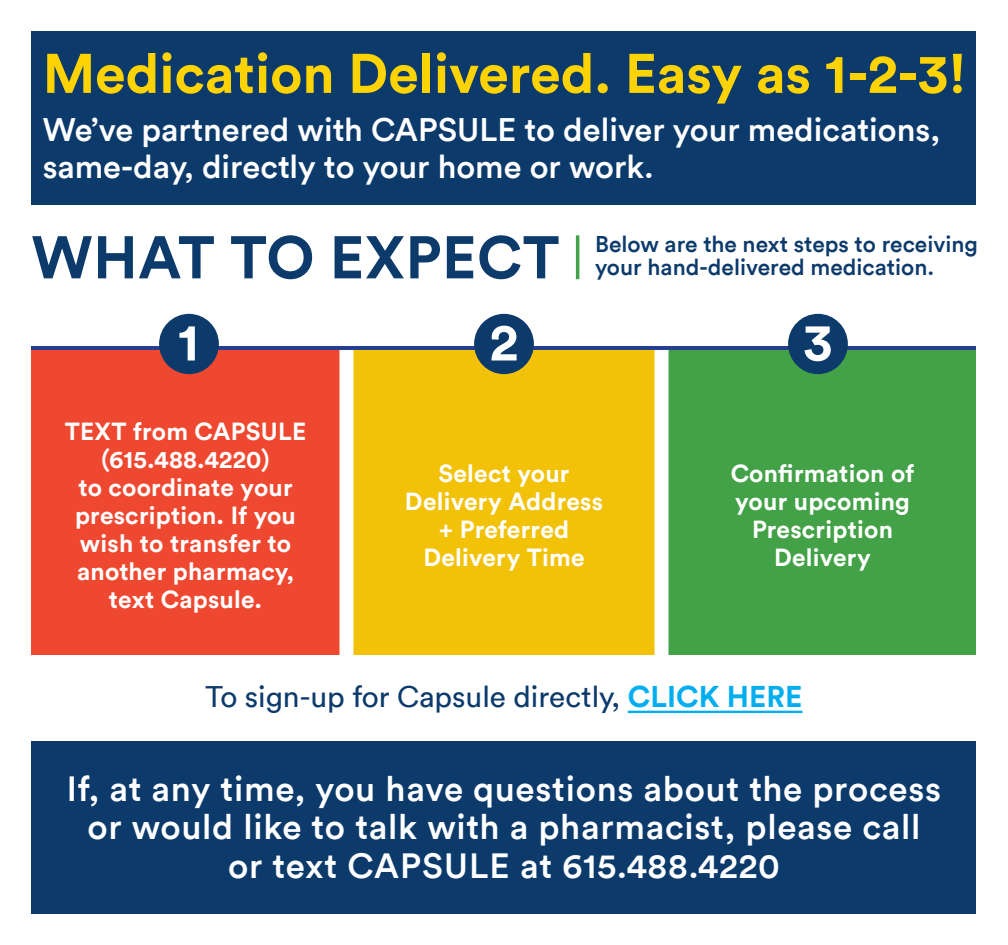
<style>
.page{position:relative;width:1008px;height:945px;background:#fff}
.page>*{position:absolute;margin:0;border:0;box-sizing:border-box;transform-origin:0 0}
.t1{font:700 59.5px "Circular Std";letter-spacing:.01em;color:#0c3a6b}
.t2{font:700 55.12px "Circular Std";color:#fed304}
.t3{font:700 52.5px "Circular Std";color:#fff}
.t4{font:500 35px/38.5px "Circular";letter-spacing:.02em;color:#fff;text-align:center}
.t5{font:500 32.55px/36.8px "Circular";color:#fff}
.t6{font:29.75px "Circular";color:#0c3a6b}
.t7{font:700 24.5px/28px "Circular Std";letter-spacing:.01em;color:#fff;text-align:center}
.t8{font:500 22.75px/22.8px "Circular";color:#0c3a6b}
.s1{font-family:"Circular Std";font-weight:700;color:#00aeef}
</style>
<div class="page">
<div style="left:32px;top:349px;width:314px;height:306px;background:#ef4830"></div>
<div style="left:346px;top:349px;width:316px;height:306px;background:#f2c209"></div>
<div style="left:662px;top:349px;width:314px;height:306px;background:#43a147"></div>
<div style="left:32px;top:32px;width:944px;height:173px;background:#0c3a6b"></div>
<div style="left:32px;top:741px;width:944px;height:173px;background:#0c3a6b"></div>
<hr style="left:576px;top:235px;width:3px;height:44px;background:#43a147">
<div style="left:340px;top:333px;width:14px;height:333px;background:#fff"></div>
<div style="left:654px;top:333px;width:14px;height:333px;background:#fff"></div>
<hr style="left:32px;top:346px;width:944px;height:4px;background:#253f8e">
<div style="left:159px;top:314px;width:60px;height:60px;background:#0c3a6b;border-radius:50%"></div>
<div style="left:474px;top:314px;width:60px;height:60px;background:#0c3a6b;border-radius:50%"></div>
<div style="left:788px;top:314px;width:60px;height:60px;background:#0c3a6b;border-radius:50%"></div>
<hr style="left:628px;top:711px;width:174px;height:2px;background:#00aeef">
<h2 class="t2" style="left:43px;top:38px;width:925px">Medication Delivered. Easy as 1-2-3!</h2>
<h3 class="t5" style="left:43px;top:110px;width:899px">We’ve partnered with CAPSULE to deliver your medications, same-day, directly to your home or work.</h3>
<h1 class="t1" style="left:32px;top:219px;width:529px">WHAT TO EXPECT</h1>
<p class="t8" style="left:595px;top:232px;width:384px">Below are the next steps to receiving your hand-delivered medication.</p>
<h3 class="t3" style="left:178px;top:308px;width:22px">1</h3>
<h3 class="t3" style="left:490px;top:308px;width:30px">2</h3>
<h3 class="t3" style="left:804px;top:308px;width:30px">3</h3>
<p class="t7" style="left:65px;top:417px;width:243px">TEXT from CAPSULE (615.488.4220)<br>to coordinate your prescription. If you wish to transfer to another pharmacy, text Capsule.</p>
<p class="t7" style="left:405px;top:459px;width:200px">Select your<br>Delivery Address + Preferred<br>Delivery Time</p>
<p class="t7" style="left:731px;top:459px;width:185px">Confirmation of your upcoming<br>Prescription<br>Delivery</p>
<p class="t6" style="left:206px;top:679px;width:598px">To sign-up for Capsule directly, <span class="s1">CLICK HERE</span></p>
<h3 class="t4" style="left:67px;top:767px;width:876px">If, at any time, you have questions about the process or would like to talk with a pharmacist, please call or text CAPSULE at 615.488.4220</h3>
</div>
